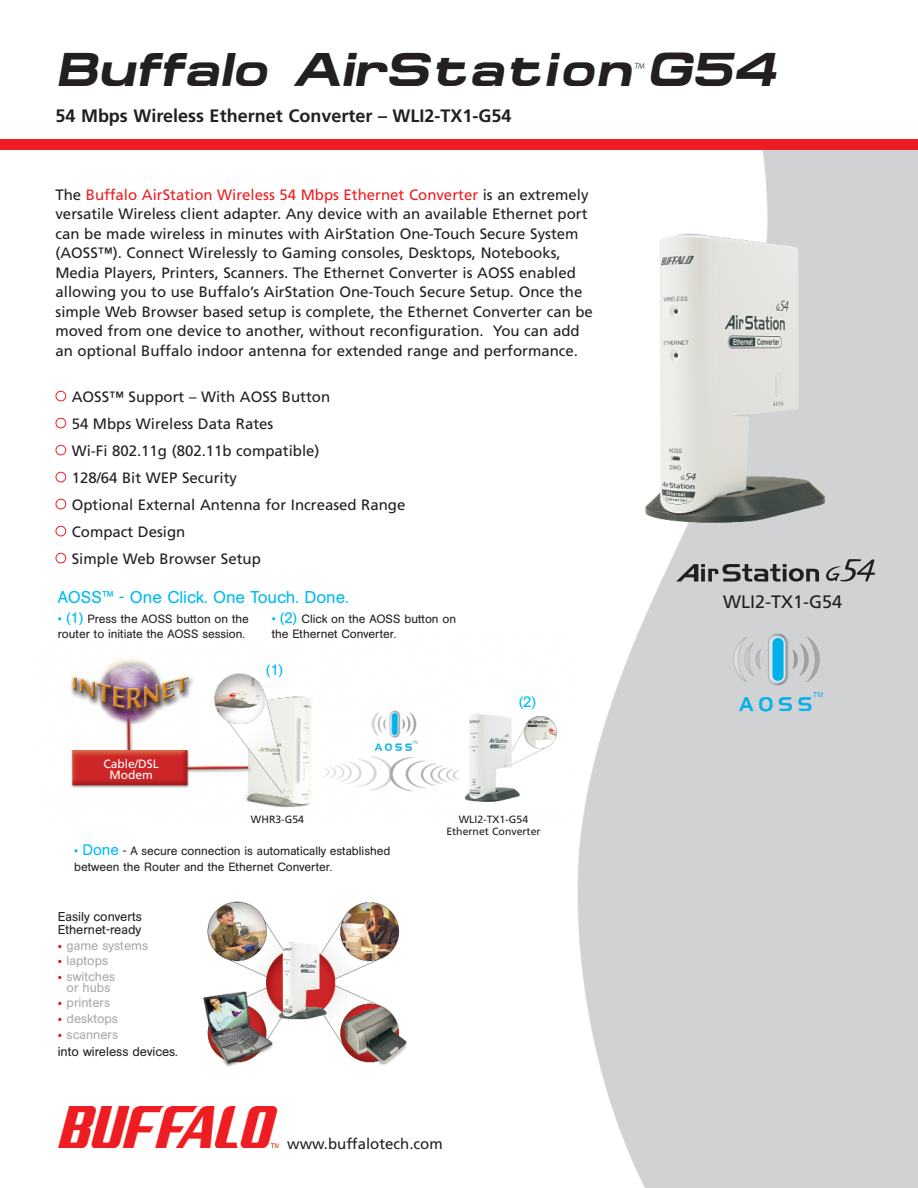
<style>
.page{position:relative;width:918px;height:1188px;background:#fff}
.page>*{position:absolute;margin:0;border:0;box-sizing:border-box;transform-origin:0 0}
.t1{font:italic 700 47.25px "Micado";color:#231f20}
.t2{font:700 18px "Frutiger";color:#231f20}
.t3{font:18px "Frutiger";color:#231f20}
.t4{font:16.95px "AG Book Rounded";color:#00baf1}
.t5{font:15.15px "AG Book Rounded";color:#00baf1}
.t6{font:15px/19.5px "Frutiger";color:#231f20}
.t7{font:12.75px/12.6px "AG Book Rounded";color:#231f20}
.t8{font:12.75px/10.5px "AG Book Rounded";color:#a8a9ad;text-align:center}
.t9{font:12px/15.1px "AG Book Rounded";color:#231f20}
.t10{font:12px/10.5px "Frutiger";color:#fff;text-align:center}
.t11{font:10.5px/12px "Frutiger";color:#231f20;text-align:center}
.s1{font-size:32.7px}
.s2{color:#ee1d23}
.s3{color:#fff}
.s4{color:#00baf1}
.s5{font-size:15.15px;color:#00baf1}
.s6{color:#ce2528}
.s7{color:#a8a9ad}
</style>
<div class="page">
<img style="left:203px;top:901px;width:204px;height:166px">
<img style="left:577px;top:150px;width:341px;height:1038px">
<div style="left:0;top:139px;width:918px;height:11px;background:#ee1d23"></div>
<img style="left:59px;top:1107px;width:219px;height:41px">
<svg style="left:676px;top:559px;width:199px;height:23px;background:#9c9c9d"></svg>
<img style="left:71px;top:658px;width:487px;height:149px">
<h1 class="t1" style="left:56px;top:53px;width:722px">Buffalo AirStation<span class="s1">™</span>G54</h1>
<p class="t2" style="left:56px;top:108px;width:458px">54 Mbps Wireless Ethernet Converter – WLI2-TX1-G54</p>
<p class="t6" style="left:55px;top:186px;width:539px">The <span class="s2">Buffalo AirStation Wireless 54 Mbps Ethernet Converter</span> is an extremely versatile Wireless client adapter. Any device with an available Ethernet port can be made wireless in minutes with AirStation One-Touch Secure System (AOSS™). Connect Wirelessly to Gaming consoles, Desktops, Notebooks, Media Players, Printers, Scanners. The Ethernet Converter is AOSS enabled allowing you to use Buffalo’s AirStation One-Touch Secure Setup. Once the simple Web Browser based setup is complete, the Ethernet Converter can be moved from one device to another, without reconfiguration. You can add an optional Buffalo indoor antenna for extended range and performance.</p>
<p class="t6" style="left:55px;top:388px;width:276px"><span class="s3">●</span> AOSS™ Support – With AOSS Button</p>
<p class="t6" style="left:55px;top:415px;width:219px"><span class="s3">●</span> 54 Mbps Wireless Data Rates</p>
<p class="t6" style="left:55px;top:442px;width:266px"><span class="s3">●</span> Wi-Fi 802.11g (802.11b compatible)</p>
<p class="t6" style="left:55px;top:469px;width:183px"><span class="s3">●</span> 128/64 Bit WEP Security</p>
<p class="t6" style="left:55px;top:496px;width:351px"><span class="s3">●</span> Optional External Antenna for Increased Range</p>
<p class="t6" style="left:55px;top:523px;width:131px"><span class="s3">●</span> Compact Design</p>
<p class="t6" style="left:55px;top:550px;width:207px"><span class="s3">●</span> Simple Web Browser Setup</p>
<p class="t4" style="left:58px;top:591px;width:292px">AOSS™ - One Click. One Touch. Done.</p>
<p class="t9" style="left:58px;top:612px;width:193px"><span class="s4">•</span> <span class="s5">(1)</span> Press the AOSS button on the router to initiate the AOSS session.</p>
<p class="t9" style="left:272px;top:612px;width:186px"><span class="s4">•</span> <span class="s5">(2)</span> Click on the AOSS button on the Ethernet Converter.</p>
<p class="t10" style="left:103px;top:760px;width:57px">Cable/DSL<br>Modem</p>
<p class="t5" style="left:266px;top:664px;width:20px">(1)</p>
<p class="t5" style="left:518px;top:696px;width:20px">(2)</p>
<p class="t11" style="left:251px;top:814px;width:55px">WHR3-G54</p>
<p class="t11" style="left:446px;top:814px;width:96px">WLI2-TX1-G54<br>Ethernet Converter</p>
<p class="t9" style="left:74px;top:845px;width:318px"><span class="s4">•</span> <span class="s5">Done</span> - A secure connection is automatically established between the Router and the Ethernet Converter.</p>
<p class="t7" style="left:58px;top:912px;width:86px">Easily converts<br>Ethernet-ready</p>
<p class="t8" style="left:58px;top:941px;width:92px"><span class="s6">•</span> game systems</p>
<p class="t8" style="left:58px;top:957px;width:52px"><span class="s6">•</span> laptops</p>
<p class="t8" style="left:58px;top:973px;width:59px"><span class="s6">•</span> switches or hubs</p>
<p class="t8" style="left:58px;top:999px;width:54px"><span class="s6">•</span> printers</p>
<p class="t8" style="left:58px;top:1015px;width:62px"><span class="s6">•</span> desktops</p>
<p class="t7" style="left:58px;top:1027px;width:122px;line-height:17.1px"><span class="s6">•</span> <span class="s7">scanners<br></span>into wireless devices.</p>
<p class="t6" style="left:287px;top:1135px;width:157px">www.buffalotech.com</p>
<p class="t3" style="left:723px;top:595px;width:121px">WLI2-TX1-G54</p>
</div>
